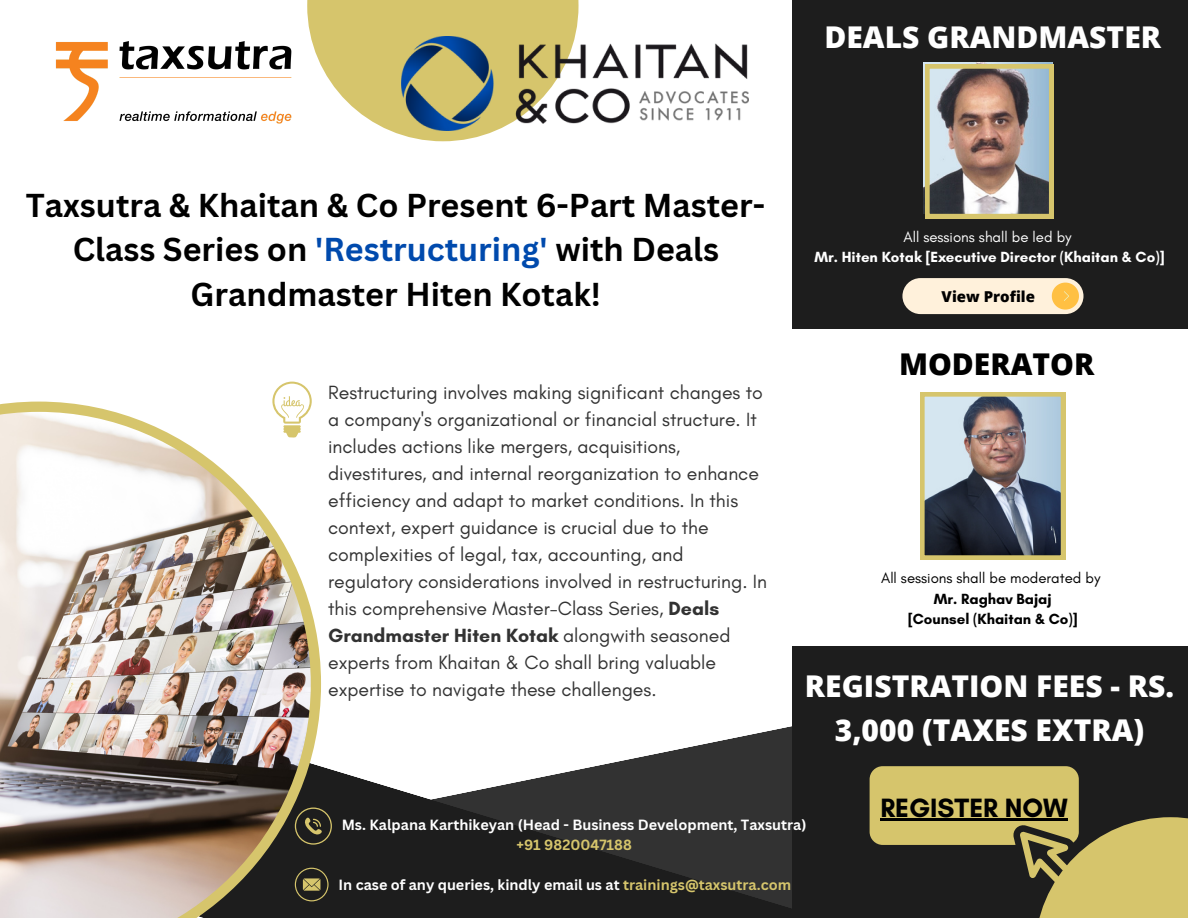
<style>
.page{position:relative;width:1188px;height:918px;background:#fff}
.page>*{position:absolute;margin:0;border:0;box-sizing:border-box;transform-origin:0 0}
.t1{font:700 32.25px/44.1px "Canva Sans";color:#000;text-align:center}
.t2{font:800 30px/43.8px "Open Sans";color:#fff;text-align:center}
.t3{font:800 30px "Open Sans";color:#000}
.t4{font:700 27px "Glacial Indifference";color:#000}
.t5{font:19.5px/27px "Glacial Indifference";color:#323232}
.t6{font:700 15px "Glacial Indifference";color:#fff}
.t7{font:700 15px "Glacial Indifference";color:#000}
.t8{font:15px "Glacial Indifference";color:#000}
.t9{font:15px "Glacial Indifference";color:#fff}
.t10{font:800 15px "Open Sans";color:#000}
.t11{font:700 14.4px "Canva Sans";color:#fff}
.t12{font:700 14.4px "Canva Sans";color:#d6c56c}
.s1{color:#004aad}
.s2{font-weight:700}
.s3{color:#d6c56c}
</style>
<div class="page">
<svg style="left:701px;top:726px;width:91px;height:19px"></svg>
<div style="left:792px;top:0;width:396px;height:918px;background:#1d1d1d"></div>
<svg style="left:321px;top:745px;width:549px;height:173px;fill:#1d1d1d"></svg>
<img style="left:0;top:402px;width:321px;height:516px">
<svg style="left:307px;top:0;width:272px;height:141px;fill:#d6c56c"></svg>
<div style="left:792px;top:330px;width:396px;height:316px;background:#fff"></div>
<div style="left:1035px;top:817px;width:153px;height:101px;background:#d6c56c"></div>
<svg style="left:272px;top:382px;width:40px;height:56px"></svg>
<img style="left:55px;top:41px;width:237px;height:83px">
<img style="left:402px;top:36px;width:346px;height:95px">
<svg style="left:925px;top:64px;width:128px;height:154px;background:#a19689"></svg>
<svg style="left:920px;top:392px;width:145px;height:168px;background:#838686"></svg>
<svg style="left:870px;top:766px;width:209px;height:118px"></svg>
<svg style="left:295px;top:808px;width:37px;height:37px"></svg>
<svg style="left:295px;top:868px;width:34px;height:33px"></svg>
<hr style="left:880px;top:819px;width:188px;height:2px;background:#000">
<div style="left:902px;top:278px;width:182px;height:36px;background:#fff1db;border-radius:18px"></div>
<svg style="left:1052px;top:283px;width:27px;height:27px"></svg>
<p class="t2" style="left:824px;top:14px;width:338px">DEALS GRANDMASTER</p>
<p class="t1" style="left:26px;top:183px;width:741px">Taxsutra &amp; Khaitan &amp; Co Present 6-Part Master-<br>Class Series on <span class="s1">'Restructuring'</span> with Deals<br>Grandmaster Hiten Kotak!</p>
<p class="t5" style="left:328px;top:378px;width:441px">Restructuring involves making significant changes to a company's organizational or financial structure. It includes actions like mergers, acquisitions, divestitures, and internal reorganization to enhance efficiency and adapt to market conditions. In this context, expert guidance is crucial due to the complexities of legal, tax, accounting, and regulatory considerations involved in restructuring. In this comprehensive Master-Class Series, <span class="s2">Deals Grandmaster Hiten Kotak</span> alongwith seasoned experts from Khaitan &amp; Co shall bring valuable expertise to navigate these challenges.</p>
<p class="t9" style="left:903px;top:227px;width:170px">All sessions shall be led by</p>
<p class="t6" style="left:814px;top:248px;width:352px">Mr. Hiten Kotak [Executive Director (Khaitan &amp; Co)]</p>
<p class="t10" style="left:942px;top:286px;width:95px">View Profile</p>
<p class="t3" style="left:899px;top:343px;width:197px">MODERATOR</p>
<p class="t8" style="left:881px;top:569px;width:221px">All sessions shall be moderated by</p>
<p class="t7" style="left:934px;top:589px;width:119px">Mr. Raghav Bajaj</p>
<p class="t7" style="left:908px;top:610px;width:172px">[Counsel (Khaitan &amp; Co)]</p>
<p class="t2" style="left:805px;top:664px;width:371px">REGISTRATION FEES - RS.<br>3,000 (TAXES EXTRA)</p>
<p class="t4" style="left:880px;top:791px;width:189px">REGISTER NOW</p>
<p class="t11" style="left:342px;top:815px;width:466px">Ms. Kalpana Karthikeyan (Head - Business Development, Taxsutra)</p>
<p class="t12" style="left:516px;top:834px;width:117px">+91 9820047188</p>
<p class="t11" style="left:339px;top:874px;width:454px">In case of any queries, kindly email us at <span class="s3">trainings@taxsutra.com</span></p>
</div>
